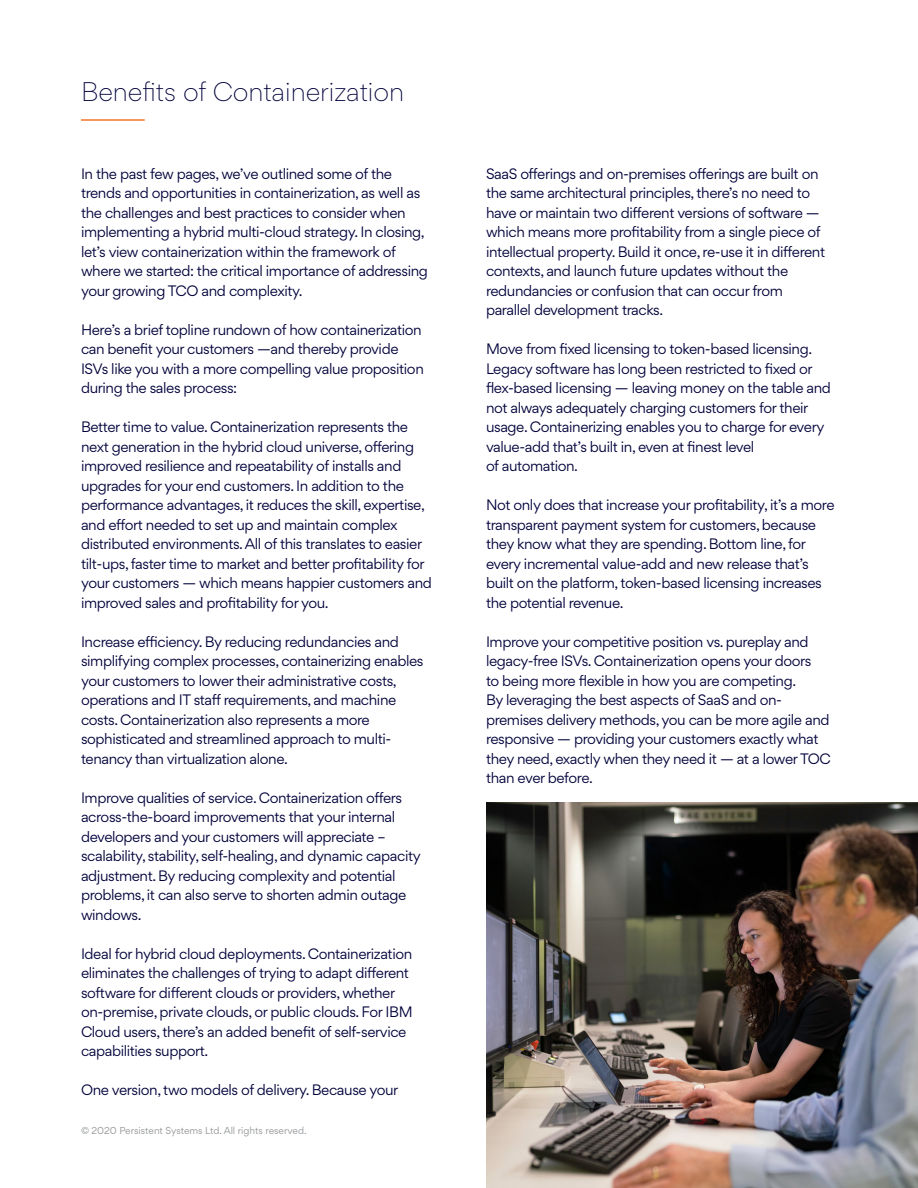
<style>
.page{position:relative;width:918px;height:1188px;background:#fff}
.page>*{position:absolute;margin:0;border:0;box-sizing:border-box;transform-origin:0 0}
.t1{font:300 24px "Gordita";color:#00003b}
.t2{font:13.5px/19.5px "Gordita";letter-spacing:-.03em;color:#00003b}
.t3{font:9px "Gordita";color:#939598}
</style>
<div class="page">
<img style="left:486px;top:802px;width:432px;height:386px">
<hr style="left:81px;top:119px;width:64px;height:2px;background:#f47728">
<p class="t1" style="left:81px;top:74px;width:325px">Benefits of Containerization</p>
<p class="t2" style="left:81px;top:163px;width:349px">In the past few pages, we’ve outlined some of the trends and opportunities in containerization, as well as the challenges and best practices to consider when implementing a hybrid multi-cloud strategy. In closing, let’s view containerization within the framework of where we started: the critical importance of addressing your growing TCO and complexity.</p>
<p class="t2" style="left:81px;top:319px;width:344px">Here’s a brief topline rundown of how containerization can benefit your customers —and thereby provide ISVs like you with a more compelling value proposition during the sales process:</p>
<p class="t2" style="left:81px;top:417px;width:352px">Better time to value. Containerization represents the next generation in the hybrid cloud universe, offering improved resilience and repeatability of installs and upgrades for your end customers. In addition to the performance advantages, it reduces the skill, expertise, and effort needed to set up and maintain complex distributed environments. All of this translates to easier tilt-ups, faster time to market and better profitability for your customers — which means happier customers and improved sales and profitability for you.</p>
<p class="t2" style="left:81px;top:631px;width:344px">Increase efficiency. By reducing redundancies and simplifying complex processes, containerizing enables your customers to lower their administrative costs, operations and IT staff requirements, and machine costs. Containerization also represents a more sophisticated and streamlined approach to multi&shy;tenancy than virtualization alone.</p>
<p class="t2" style="left:81px;top:787px;width:341px">Improve qualities of service. Containerization offers across-the-board improvements that your internal developers and your customers will appreciate – scalability, stability, self-healing, and dynamic capacity adjustment. By reducing complexity and potential problems, it can also serve to shorten admin outage windows.</p>
<p class="t2" style="left:81px;top:943px;width:333px">Ideal for hybrid cloud deployments. Containerization eliminates the challenges of trying to adapt different software for different clouds or providers, whether on-premise, private clouds, or public clouds. For IBM Cloud users, there’s an added benefit of self-service capabilities support.</p>
<p class="t2" style="left:81px;top:1080px;width:319px">One version, two models of delivery. Because your</p>
<p class="t3" style="left:81px;top:1124px;width:227px">© 2020 Persistent Systems Ltd. All rights reserved.</p>
<p class="t2" style="left:486px;top:163px;width:341px">SaaS offerings and on-premises offerings are built on the same architectural principles, there’s no need to have or maintain two different versions of software — which means more profitability from a single piece of intellectual property. Build it once, re-use it in different contexts, and launch future updates without the redundancies or confusion that can occur from parallel development tracks.</p>
<p class="t2" style="left:486px;top:339px;width:346px">Move from fixed licensing to token-based licensing.<br>Legacy software has long been restricted to fixed or flex-based licensing — leaving money on the table and not always adequately charging customers for their usage. Containerizing enables you to charge for every value-add that’s built in, even at finest level<br>of automation.</p>
<p class="t2" style="left:486px;top:495px;width:350px">Not only does that increase your profitability, it’s a more transparent payment system for customers, because they know what they are spending. Bottom line, for every incremental value-add and new release that’s built on the platform, token-based licensing increases the potential revenue.</p>
<p class="t2" style="left:486px;top:631px;width:346px">Improve your competitive position vs. pureplay and legacy-free ISVs. Containerization opens your doors<br>to being more flexible in how you are competing.<br>By leveraging the best aspects of SaaS and on&shy;premises delivery methods, you can be more agile and responsive — providing your customers exactly what they need, exactly when they need it — at a lower TOC than ever before.</p>
</div>
